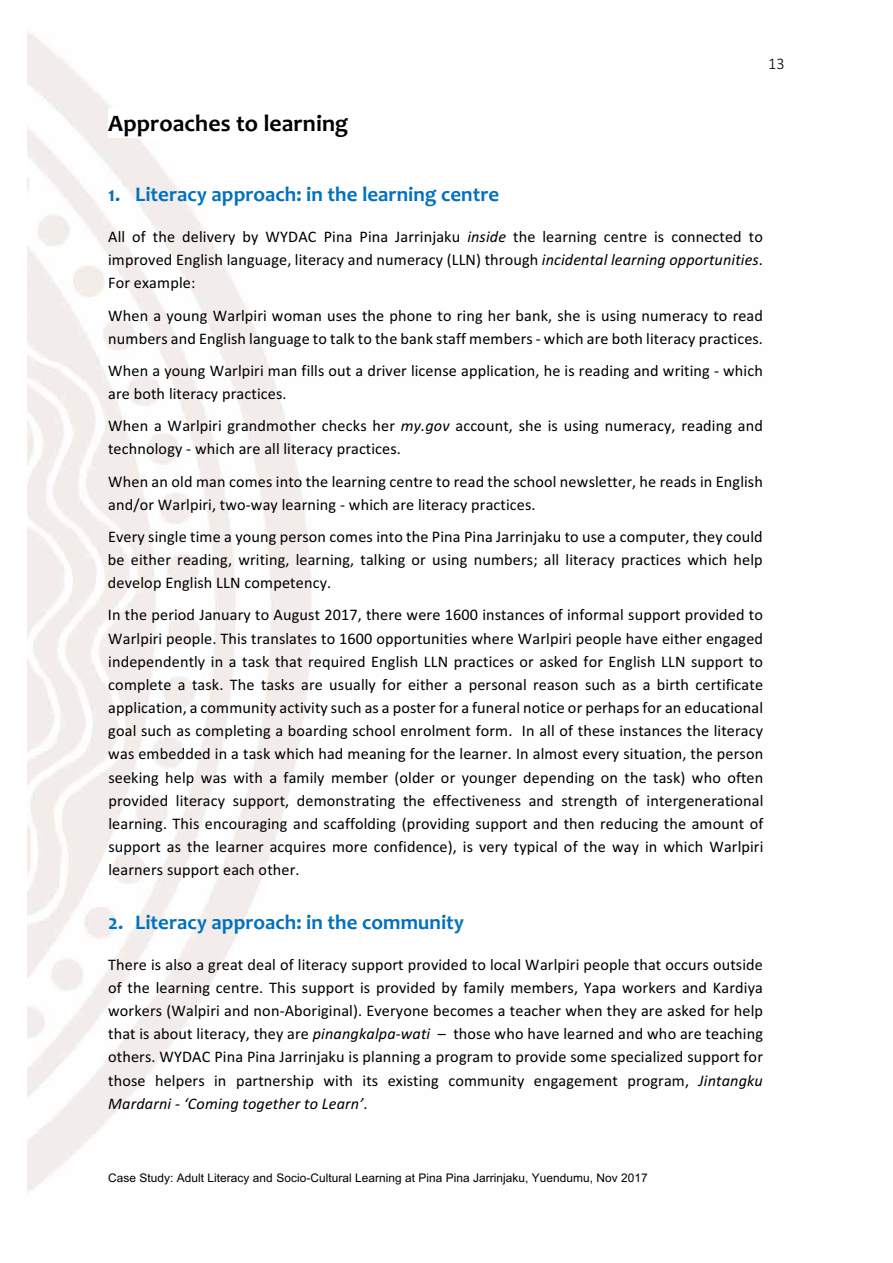
<style>
.page{position:relative;width:893px;height:1263px;background:#fff}
.page>*{position:absolute;margin:0;border:0;box-sizing:border-box;transform-origin:0 0}
.t1{font:700 23.7px "Candara";letter-spacing:.005em;color:#000}
.t2{font:700 20.85px "Candara";letter-spacing:.005em;color:#0070c0}
.t3{font:16.2px/23.1px "Calibri";letter-spacing:.01em;color:#000;text-align:justify}
.t4{font:300 16.2px "Calibri";color:#000}
.t5{font:11.85px "Arial";letter-spacing:.005em;color:#000}
.s1{font-style:italic}
</style>
<div class="page">
<h1 class="t1" style="left:108px;top:108px;width:242px">Approaches to learning</h1>
<p class="t4" style="left:768px;top:54px;width:18px">13</p>
<p class="t2" style="left:108px;top:181px;width:392px">1. Literacy approach: in the learning centre</p>
<p class="t3" style="left:108px;top:224px;width:656px">All of the delivery by WYDAC Pina Pina Jarrinjaku <span class="s1">inside</span> the learning centre is connected to improved English language, literacy and numeracy (LLN) through <span class="s1">incidental learning opportunities</span>.<br>For example:</p>
<p class="t3" style="left:108px;top:303px;width:656px">When a young Warlpiri woman uses the phone to ring her bank, she is using numeracy to read numbers and English language to talk to the bank staff members - which are both literacy practices.</p>
<p class="t3" style="left:108px;top:358px;width:656px">When a young Warlpiri man fills out a driver license application, he is reading and writing - which are both literacy practices.</p>
<p class="t3" style="left:108px;top:414px;width:656px">When a Warlpiri grandmother checks her <span class="s1">my.gov</span> account, she is using numeracy, reading and technology - which are all literacy practices.</p>
<p class="t3" style="left:108px;top:469px;width:656px">When an old man comes into the learning centre to read the school newsletter, he reads in English and/or Warlpiri, two-way learning - which are literacy practices.</p>
<p class="t3" style="left:108px;top:524px;width:656px">Every single time a young person comes into the Pina Pina Jarrinjaku to use a computer, they could be either reading, writing, learning, talking or using numbers; all literacy practices which help develop English LLN competency.</p>
<p class="t3" style="left:108px;top:603px;width:657px">In the period January to August 2017, there were 1600 instances of informal support provided to Warlpiri people. This translates to 1600 opportunities where Warlpiri people have either engaged independently in a task that required English LLN practices or asked for English LLN support to complete a task. The tasks are usually for either a personal reason such as a birth certificate application, a community activity such as a poster for a funeral notice or perhaps for an educational goal such as completing a boarding school enrolment form. In all of these instances the literacy was embedded in a task which had meaning for the learner. In almost every situation, the person seeking help was with a family member (older or younger depending on the task) who often provided literacy support, demonstrating the effectiveness and strength of intergenerational learning. This encouraging and scaffolding (providing support and then reducing the amount of support as the learner acquires more confidence), is very typical of the way in which Warlpiri learners support each other.</p>
<p class="t2" style="left:108px;top:909px;width:357px">2. Literacy approach: in the community</p>
<p class="t3" style="left:108px;top:952px;width:656px">There is also a great deal of literacy support provided to local Warlpiri people that occurs outside of the learning centre. This support is provided by family members, Yapa workers and Kardiya workers (Walpiri and non-Aboriginal). Everyone becomes a teacher when they are asked for help that is about literacy, they are <span class="s1">pinangkalpa-wati</span> – those who have learned and who are teaching others. WYDAC Pina Pina Jarrinjaku is planning a program to provide some specialized support for those helpers in partnership with its existing community engagement program, <span class="s1">Jintangku Mardarni - ‘Coming together to Learn’</span>.</p>
<p class="t5" style="left:108px;top:1169px;width:541px">Case Study: Adult Literacy and Socio-Cultural Learning at Pina Pina Jarrinjaku, Yuendumu, Nov 2017</p>
</div>
